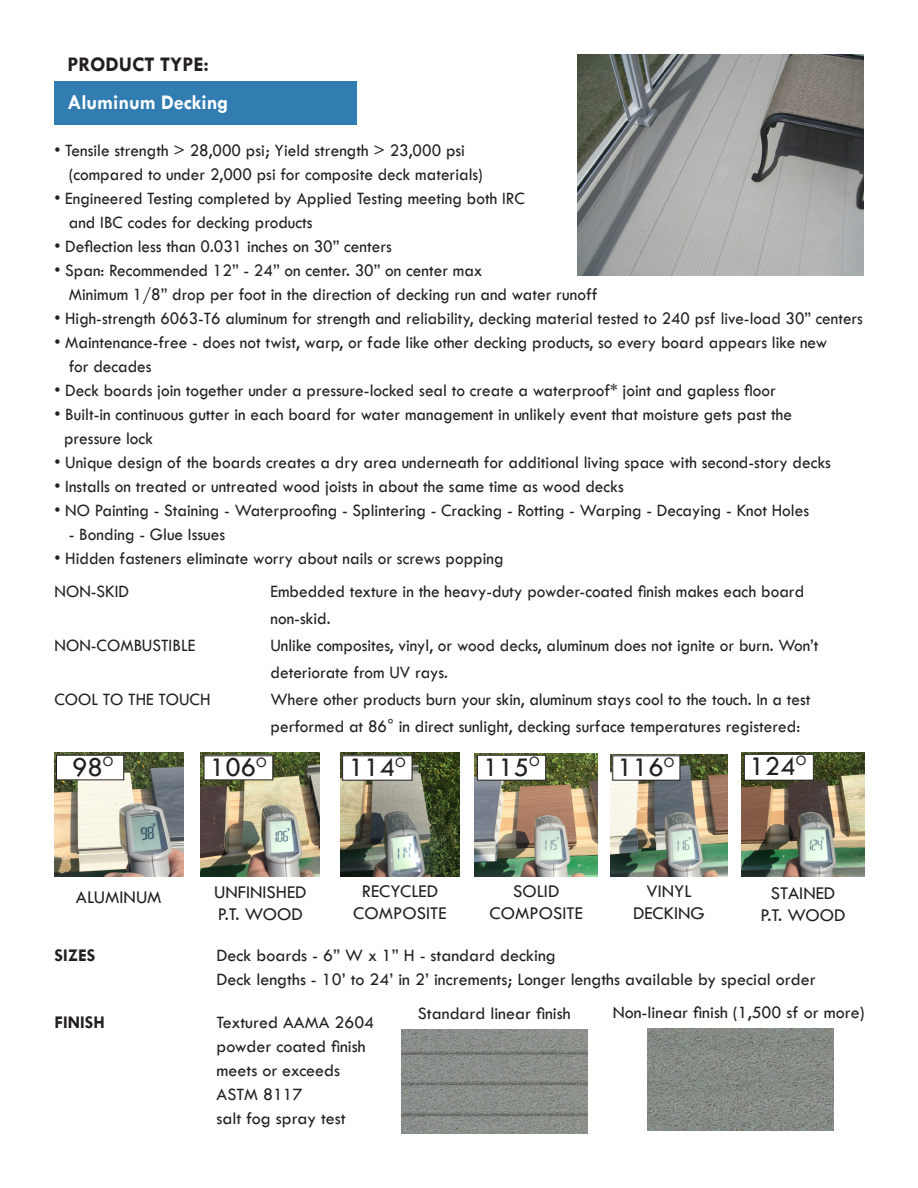
<style>
.page{position:relative;width:918px;height:1188px;background:#fff}
.page>*{position:absolute;margin:0;border:0;box-sizing:border-box;transform-origin:0 0}
.t1{font:27.9px "Tw Cen";color:#231f20}
.t2{font:700 21px "Tw Cen";color:#fff;scale:.96 1}
.t3{font:700 21px "Tw Cen";color:#231f20}
.t4{font:18.6px "Tw Cen";color:#231f20}
.t5{font:18px "Tw Cen";color:#231f20;scale:.96 1}
.t6{font:18px "Tw Cen";color:#231f20}
.t7{font:700 18px "Tw Cen";color:#231f20}
</style>
<div class="page">
<div style="left:54px;top:82px;width:302px;height:43px;background:#317db2"></div>
<img style="left:401px;top:1029px;width:186px;height:105px">
<img style="left:648px;top:1029px;width:186px;height:102px">
<img style="left:54px;top:753px;width:129px;height:124px">
<img style="left:610px;top:754px;width:118px;height:123px">
<img style="left:475px;top:753px;width:122px;height:124px">
<img style="left:742px;top:753px;width:122px;height:124px">
<img style="left:201px;top:753px;width:119px;height:124px">
<img style="left:340px;top:753px;width:119px;height:124px">
<div style="left:204px;top:756px;width:69px;height:24px;background:#fff"></div>
<div style="left:56px;top:755px;width:68px;height:25px;background:#fff"></div>
<div style="left:56px;top:755px;width:68px;height:25px;border:1px solid #231f20"></div>
<div style="left:343px;top:756px;width:69px;height:24px;background:#fff"></div>
<div style="left:477px;top:755px;width:69px;height:25px;background:#fff"></div>
<div style="left:477px;top:755px;width:69px;height:25px;border:1px solid #231f20"></div>
<div style="left:613px;top:756px;width:67px;height:24px;background:#fff"></div>
<div style="left:744px;top:754px;width:69px;height:26px;background:#fff"></div>
<div style="left:744px;top:754px;width:70px;height:26px;border:1px solid #231f20"></div>
<img style="left:578px;top:54px;width:286px;height:221px">
<p class="t3" style="left:68px;top:52px;width:143px">PRODUCT TYPE:</p>
<p class="t2" style="left:68px;top:89px;width:169px">Aluminum Decking</p>
<p class="t5" style="left:54px;top:140px;width:429px">• Tensile strength &gt; 28,000 psi; Yield strength &gt; 23,000 psi</p>
<p class="t5" style="left:69px;top:164px;width:433px">(compared to under 2,000 psi for composite deck materials)</p>
<p class="t5" style="left:54px;top:188px;width:492px">• Engineered Testing completed by Applied Testing meeting both IRC</p>
<p class="t5" style="left:69px;top:212px;width:255px">and IBC codes for decking products</p>
<p class="t5" style="left:54px;top:236px;width:353px">• Deflection less than 0.031 inches on 30” centers</p>
<p class="t5" style="left:54px;top:260px;width:447px">• Span: Recommended 12” - 24” on center. 30” on center max</p>
<p class="t5" style="left:69px;top:284px;width:552px">Minimum 1/8” drop per foot in the direction of decking run and water runoff</p>
<p class="t5" style="left:54px;top:308px;width:844px">• High-strength 6063-T6 aluminum for strength and reliability, decking material tested to 240 psf live-load 30” centers</p>
<p class="t5" style="left:54px;top:332px;width:807px">• Maintenance-free - does not twist, warp, or fade like other decking products, so every board appears like new</p>
<p class="t5" style="left:69px;top:356px;width:88px">for decades</p>
<p class="t5" style="left:54px;top:380px;width:753px">• Deck boards join together under a pressure-locked seal to create a waterproof* joint and gapless floor</p>
<p class="t5" style="left:54px;top:404px;width:770px">• Built-in continuous gutter in each board for water management in unlikely event that moisture gets past the</p>
<p class="t5" style="left:64px;top:428px;width:94px">pressure lock</p>
<p class="t5" style="left:54px;top:452px;width:810px">• Unique design of the boards creates a dry area underneath for additional living space with second-story decks</p>
<p class="t5" style="left:54px;top:476px;width:595px">• Installs on treated or untreated wood joists in about the same time as wood decks</p>
<p class="t5" style="left:54px;top:500px;width:788px">• NO Painting - Staining - Waterproofing - Splintering - Cracking - Rotting - Warping - Decaying - Knot Holes</p>
<p class="t5" style="left:69px;top:524px;width:164px">- Bonding - Glue Issues</p>
<p class="t5" style="left:54px;top:548px;width:469px">• Hidden fasteners eliminate worry about nails or screws popping</p>
<p class="t5" style="left:54px;top:581px;width:79px">NON-SKID</p>
<p class="t5" style="left:270px;top:581px;width:557px">Embedded texture in the heavy-duty powder-coated finish makes each board</p>
<p class="t5" style="left:270px;top:608px;width:64px">non-skid.</p>
<p class="t5" style="left:54px;top:635px;width:148px">NON-COMBUSTIBLE</p>
<p class="t5" style="left:270px;top:635px;width:573px">Unlike composites, vinyl, or wood decks, aluminum does not ignite or burn. Won’t</p>
<p class="t5" style="left:270px;top:662px;width:186px">deteriorate from UV rays.</p>
<p class="t5" style="left:54px;top:689px;width:164px">COOL TO THE TOUCH</p>
<p class="t5" style="left:270px;top:689px;width:564px">Where other products burn your skin, aluminum stays cool to the touch. In a test</p>
<p class="t5" style="left:270px;top:716px;width:553px">performed at 86° in direct sunlight, decking surface temperatures registered:</p>
<p class="t1" style="left:72px;top:750px;width:43px">98<sup>O</sup></p>
<p class="t1" style="left:349px;top:751px;width:58px">114<sup>O</sup></p>
<p class="t1" style="left:483px;top:750px;width:58px">115<sup>O</sup></p>
<p class="t1" style="left:618px;top:751px;width:58px">116<sup>O</sup></p>
<p class="t1" style="left:750px;top:749px;width:58px">124<sup>O</sup></p>
<p class="t1" style="left:210px;top:750px;width:58px">106<sup>O</sup></p>
<p class="t4" style="left:76px;top:886px;width:87px">ALUMINUM</p>
<p class="t4" style="left:513px;top:880px;width:48px">SOLID</p>
<p class="t4" style="left:490px;top:902px;width:95px">COMPOSITE</p>
<p class="t4" style="left:362px;top:880px;width:78px">RECYCLED</p>
<p class="t4" style="left:353px;top:902px;width:95px">COMPOSITE</p>
<p class="t4" style="left:214px;top:881px;width:94px">UNFINISHED</p>
<p class="t4" style="left:218px;top:903px;width:86px">P.T. WOOD</p>
<p class="t4" style="left:647px;top:880px;width:47px">VINYL</p>
<p class="t4" style="left:633px;top:902px;width:73px">DECKING</p>
<p class="t4" style="left:771px;top:882px;width:66px">STAINED</p>
<p class="t4" style="left:761px;top:904px;width:86px">P.T. WOOD</p>
<p class="t7" style="left:54px;top:945px;width:42px">SIZES</p>
<p class="t6" style="left:216px;top:945px;width:341px">Deck boards - 6” W x 1” H - standard decking</p>
<p class="t6" style="left:216px;top:969px;width:601px">Deck lengths - 10’ to 24’ in 2’ increments; Longer lengths available by special order</p>
<p class="t7" style="left:54px;top:1012px;width:52px">FINISH</p>
<p class="t6" style="left:216px;top:1012px;width:159px">Textured AAMA 2604</p>
<p class="t6" style="left:216px;top:1036px;width:151px">powder coated finish</p>
<p class="t6" style="left:216px;top:1060px;width:125px">meets or exceeds</p>
<p class="t6" style="left:216px;top:1084px;width:88px">ASTM 8117</p>
<p class="t6" style="left:216px;top:1108px;width:131px">salt fog spray test</p>
<p class="t6" style="left:418px;top:1003px;width:154px">Standard linear finish</p>
<p class="t6" style="left:613px;top:1002px;width:254px">Non-linear finish (1,500 sf or more)</p>
</div>
